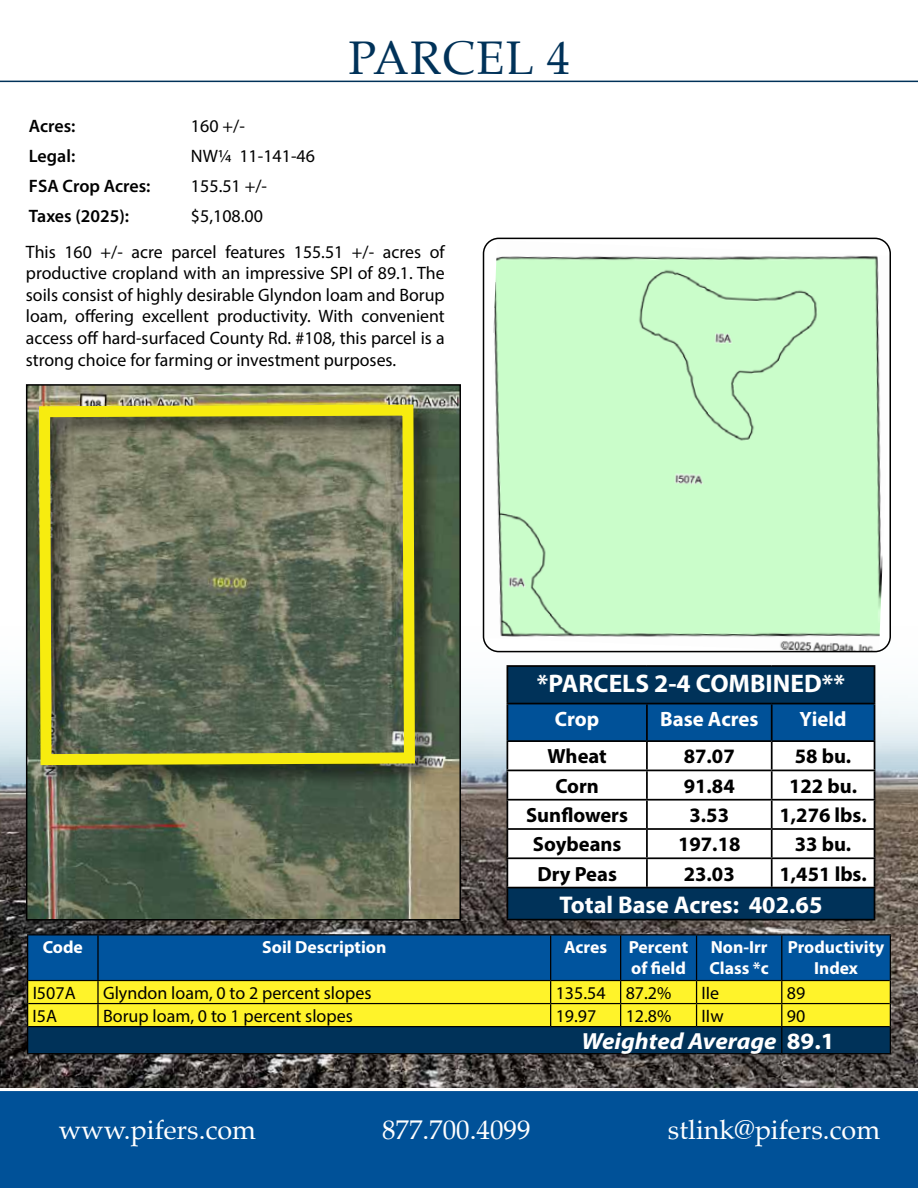
<style>
.page{position:relative;width:918px;height:1188px;background:#fff}
.page>*{position:absolute;margin:0;border:0;box-sizing:border-box;transform-origin:0 0}
.t1{font:47.25px "Palatino";letter-spacing:.03em;color:#003259}
.t2{font:27px "Palatino";color:#fff}
.t3{font:700 25.5px "Myriad Pro";color:#fff}
.t4{font:700 24.3px "Myriad Pro";color:#fff}
.t5{font:italic 700 23.4px "Myriad Pro";color:#fff;scale:1.06 1}
.t6{font:700 20.85px "Myriad Pro";color:#fff}
.t7{font:700 20.55px "Myriad Pro";color:#000}
.t8{font:18px/21.6px "Myriad Pro";color:#000;text-align:justify}
.t9{font:600 18px "Myriad Pro";color:#000}
.t10{font:700 17.55px/21px "Myriad Pro";color:#fff;text-align:right}
.s1{font-style:normal}
</style>
<div class="page">
<div style="left:0;top:1091px;width:918px;height:97px;background:#005198"></div>
<img style="left:0;top:406px;width:918px;height:682px">
<hr style="left:0;top:81px;width:918px;height:1px;background:#003259">
<img style="left:29px;top:387px;width:429px;height:531px">
<img style="left:29px;top:392px;width:417px;height:404px">
<svg style="left:33px;top:399px;width:387px;height:372px;background:#767c52"></svg>
<div style="left:26px;top:384px;width:435px;height:537px;border:2px solid #000"></div>
<img style="left:484px;top:240px;width:406px;height:412px">
<div style="left:483px;top:238px;width:408px;height:414px;border:2px solid #000;border-radius:15px"></div>
<hr style="left:27px;top:934px;width:71px;height:1px;background:#000">
<hr style="left:98px;top:934px;width:453px;height:1px;background:#000">
<hr style="left:551px;top:934px;width:70px;height:1px;background:#000">
<hr style="left:621px;top:934px;width:76px;height:1px;background:#000">
<hr style="left:697px;top:934px;width:85px;height:1px;background:#000">
<hr style="left:782px;top:934px;width:109px;height:1px;background:#000">
<svg style="left:27px;top:935px;width:864px;height:119px;background:#5c825c"></svg>
<div style="left:507px;top:666px;width:368px;height:38px;background:#003259"></div>
<div style="left:507px;top:888px;width:368px;height:32px;background:#003259"></div>
<hr style="left:507px;top:665px;width:140px;height:2px;background:#000">
<hr style="left:507px;top:667px;width:1px;height:36px;background:#000">
<hr style="left:647px;top:665px;width:125px;height:2px;background:#000">
<hr style="left:772px;top:665px;width:103px;height:2px;background:#000">
<hr style="left:874px;top:667px;width:1px;height:36px;background:#000">
<hr style="left:507px;top:703px;width:140px;height:1px;background:#000">
<hr style="left:647px;top:703px;width:125px;height:1px;background:#000">
<hr style="left:772px;top:703px;width:103px;height:1px;background:#000">
<svg style="left:507px;top:704px;width:368px;height:183px"></svg>
<hr style="left:507px;top:887px;width:140px;height:1px;background:#000">
<hr style="left:507px;top:888px;width:1px;height:31px;background:#000">
<hr style="left:647px;top:887px;width:125px;height:1px;background:#000">
<hr style="left:772px;top:887px;width:103px;height:1px;background:#000">
<hr style="left:874px;top:888px;width:1px;height:31px;background:#000">
<hr style="left:507px;top:919px;width:140px;height:2px;background:#000">
<hr style="left:647px;top:919px;width:125px;height:2px;background:#000">
<hr style="left:772px;top:919px;width:103px;height:2px;background:#000">
<p class="t9" style="left:29px;top:114px;width:48px">Acres:</p>
<p class="t8" style="left:191px;top:115px;width:55px">160 +/-</p>
<p class="t9" style="left:29px;top:144px;width:48px">Legal:</p>
<p class="t8" style="left:191px;top:145px;width:126px">NW¼ 11-141-46</p>
<p class="t9" style="left:29px;top:174px;width:123px">FSA Crop Acres:</p>
<p class="t8" style="left:191px;top:175px;width:78px">155.51 +/-</p>
<p class="t9" style="left:29px;top:204px;width:102px">Taxes (2025):</p>
<p class="t8" style="left:191px;top:205px;width:74px">$5,108.00</p>
<h1 class="t1" style="left:348px;top:18px;width:223px">PARCEL 4</h1>
<p class="t8" style="left:26px;top:240px;width:420px">This 160 +/- acre parcel features 155.51 +/- acres of productive cropland with an impressive SPI of 89.1. The soils consist of highly desirable Glyndon loam and Borup loam, offering excellent productivity. With convenient access off hard-surfaced County Rd. #108, this parcel is a strong choice for farming or investment purposes.</p>
<h3 class="t3" style="left:537px;top:667px;width:310px">*PARCELS 2-4 COMBINED**</h3>
<p class="t6" style="left:555px;top:705px;width:46px">Crop</p>
<p class="t6" style="left:660px;top:705px;width:100px">Base Acres</p>
<p class="t6" style="left:800px;top:705px;width:48px">Yield</p>
<p class="t7" style="left:548px;top:743px;width:61px">Wheat</p>
<p class="t7" style="left:684px;top:743px;width:53px">87.07</p>
<p class="t7" style="left:795px;top:743px;width:58px">58 bu.</p>
<p class="t7" style="left:555px;top:772px;width:45px">Corn</p>
<p class="t7" style="left:684px;top:772px;width:53px">91.84</p>
<p class="t7" style="left:789px;top:772px;width:69px">122 bu.</p>
<p class="t7" style="left:526px;top:802px;width:103px">Sunflowers</p>
<p class="t7" style="left:690px;top:802px;width:41px">3.53</p>
<p class="t7" style="left:780px;top:802px;width:89px">1,276 lbs.</p>
<p class="t7" style="left:533px;top:831px;width:90px">Soybeans</p>
<p class="t7" style="left:678px;top:831px;width:64px">197.18</p>
<p class="t7" style="left:795px;top:831px;width:58px">33 bu.</p>
<p class="t7" style="left:537px;top:860px;width:81px">Dry Peas</p>
<p class="t7" style="left:684px;top:860px;width:53px">23.03</p>
<p class="t7" style="left:780px;top:860px;width:89px">1,451 lbs.</p>
<h3 class="t4" style="left:559px;top:889px;width:265px">Total Base Acres: 402.65</h3>
<p class="t10" style="left:43px;top:936px;width:42px">Code</p>
<p class="t10" style="left:262px;top:936px;width:126px">Soil Description</p>
<p class="t10" style="left:564px;top:936px;width:126px">Acres Percent of field</p>
<p class="t10" style="left:709px;top:936px;width:61px;text-align:left">Non-Irr<br>Class *c</p>
<p class="t10" style="left:788px;top:936px;width:98px;text-align:center">Productivity<br>Index</p>
<p class="t8" style="left:33px;top:982px;width:45px">I507A</p>
<p class="t8" style="left:103px;top:982px;width:270px">Glyndon loam, 0 to 2 percent slopes</p>
<p class="t8" style="left:556px;top:982px;width:117px">135.54 87.2%</p>
<p class="t8" style="left:702px;top:982px;width:19px">IIe</p>
<p class="t8" style="left:787px;top:982px;width:20px">89</p>
<p class="t8" style="left:33px;top:1005px;width:26px">I5A</p>
<p class="t8" style="left:103px;top:1005px;width:251px">Borup loam, 0 to 1 percent slopes</p>
<p class="t8" style="left:556px;top:1005px;width:42px">19.97</p>
<p class="t8" style="left:626px;top:1005px;width:47px">12.8%</p>
<p class="t8" style="left:702px;top:1005px;width:24px">IIw</p>
<p class="t8" style="left:787px;top:1005px;width:20px">90</p>
<p class="t5" style="left:582px;top:1026px;width:240px">Weighted Average <span class="s1">89.1</span></p>
<h2 class="t2" style="left:59px;top:1107px;width:199px">www.pifers.com</h2>
<h2 class="t2" style="left:382px;top:1107px;width:150px">877.700.4099</h2>
<h2 class="t2" style="left:668px;top:1107px;width:214px">stlink@pifers.com</h2>
</div>
